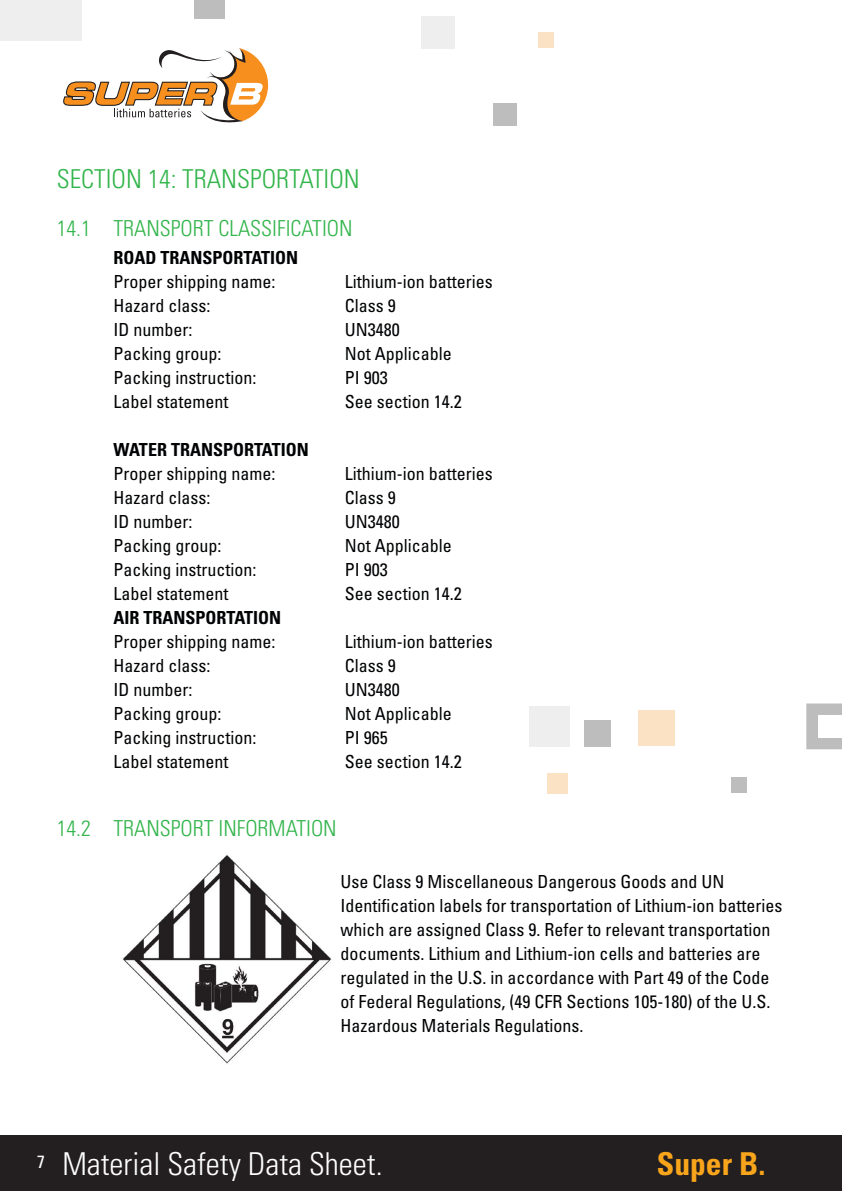
<style>
.page{position:relative;width:842px;height:1191px;background:#fff}
.page>*{position:absolute;margin:0;border:0;box-sizing:border-box;transform-origin:0 0}
.t1{font:300 condensed 31.6px "Univers LT Std";color:#fff}
.t2{font:700 condensed 31.6px "Univers LT Std";color:#f9a51b}
.Heading_2_zonder_nummers{font:300 condensed 26px "Univers LT Std";color:#31b44a}
.Heading_2_zonder_nummers-2{font:300 condensed 22px "Univers LT Std";color:#31b44a}
.t3{font:condensed 18px/24px "Univers LT Std";color:#010203}
.t4{font:700 condensed 18px "Univers LT Std";color:#010203}
</style>
<div class="page">
<div style="left:0;top:1135px;width:842px;height:56px;background:#231f20"></div>
<div style="left:493px;top:103px;width:23px;height:23px;background:#bdbdbd"></div>
<div style="left:538px;top:32px;width:16px;height:16px;background:#fce2c4"></div>
<div style="left:421px;top:17px;width:34px;height:32px;background:#eee"></div>
<svg style="left:806px;top:703px;width:36px;height:46px"></svg>
<div style="left:818px;top:715px;width:23px;height:23px;background:#fff"></div>
<div style="left:584px;top:720px;width:27px;height:27px;background:#bdbdbd"></div>
<div style="left:547px;top:774px;width:21px;height:20px;background:#fce2c4"></div>
<div style="left:529px;top:706px;width:41px;height:41px;background:#eee"></div>
<div style="left:0;top:0;width:41px;height:40px;background:#eee"></div>
<div style="left:41px;top:0;width:41px;height:40px;background:#eee"></div>
<div style="left:194px;top:0;width:31px;height:18px;background:#bdbdbd"></div>
<div style="left:639px;top:710px;width:36px;height:36px;background:#fce2c4"></div>
<div style="left:731px;top:777px;width:15px;height:16px;background:#bdbdbd"></div>
<svg style="left:63px;top:48px;width:205px;height:74px"></svg>
<img style="left:122px;top:855px;width:210px;height:209px">
<p class="Heading_2_zonder_nummers" style="left:57px;top:163px;width:305px">SECTION 14: TRANSPORTATION</p>
<p class="Heading_2_zonder_nummers-2" style="left:57px;top:215px;width:297px">14.1 TRANSPORT CLASSIFICATION</p>
<p class="t4" style="left:113px;top:247px;width:186px">ROAD TRANSPORTATION</p>
<p class="t3" style="left:113px;top:269px;width:163px">Proper shipping name:</p>
<p class="t3" style="left:345px;top:269px;width:149px">Lithium-ion batteries</p>
<p class="t3" style="left:113px;top:293px;width:98px">Hazard class:</p>
<p class="t3" style="left:345px;top:293px;width:52px">Class 9</p>
<p class="t3" style="left:113px;top:317px;width:80px">ID number:</p>
<p class="t3" style="left:345px;top:317px;width:56px">UN3480</p>
<p class="t3" style="left:113px;top:341px;width:109px">Packing group:</p>
<p class="t3" style="left:345px;top:341px;width:108px">Not Applicable</p>
<p class="t3" style="left:113px;top:365px;width:144px">Packing instruction:</p>
<p class="t3" style="left:345px;top:365px;width:44px">PI 903</p>
<p class="t3" style="left:113px;top:389px;width:116px">Label statement</p>
<p class="t3" style="left:345px;top:389px;width:118px">See section 14.2</p>
<p class="t4" style="left:113px;top:439px;width:197px">WATER TRANSPORTATION</p>
<p class="t3" style="left:113px;top:461px;width:163px">Proper shipping name:</p>
<p class="t3" style="left:345px;top:461px;width:149px">Lithium-ion batteries</p>
<p class="t3" style="left:113px;top:485px;width:98px">Hazard class:</p>
<p class="t3" style="left:345px;top:485px;width:52px">Class 9</p>
<p class="t3" style="left:113px;top:509px;width:80px">ID number:</p>
<p class="t3" style="left:345px;top:509px;width:56px">UN3480</p>
<p class="t3" style="left:113px;top:533px;width:109px">Packing group:</p>
<p class="t3" style="left:345px;top:533px;width:108px">Not Applicable</p>
<p class="t3" style="left:113px;top:557px;width:144px">Packing instruction:</p>
<p class="t3" style="left:345px;top:557px;width:44px">PI 903</p>
<p class="t3" style="left:113px;top:581px;width:116px">Label statement</p>
<p class="t3" style="left:345px;top:581px;width:118px">See section 14.2</p>
<p class="t4" style="left:113px;top:607px;width:169px">AIR TRANSPORTATION</p>
<p class="t3" style="left:113px;top:629px;width:163px">Proper shipping name:</p>
<p class="t3" style="left:345px;top:629px;width:149px">Lithium-ion batteries</p>
<p class="t3" style="left:113px;top:653px;width:98px">Hazard class:</p>
<p class="t3" style="left:345px;top:653px;width:52px">Class 9</p>
<p class="t3" style="left:113px;top:677px;width:80px">ID number:</p>
<p class="t3" style="left:345px;top:677px;width:56px">UN3480</p>
<p class="t3" style="left:113px;top:701px;width:109px">Packing group:</p>
<p class="t3" style="left:345px;top:701px;width:108px">Not Applicable</p>
<p class="t3" style="left:113px;top:725px;width:144px">Packing instruction:</p>
<p class="t3" style="left:345px;top:725px;width:44px">PI 965</p>
<p class="t3" style="left:113px;top:749px;width:116px">Label statement</p>
<p class="t3" style="left:345px;top:749px;width:118px">See section 14.2</p>
<p class="Heading_2_zonder_nummers-2" style="left:57px;top:815px;width:282px">14.2 TRANSPORT INFORMATION</p>
<p class="t3" style="left:340px;top:869px;width:443px">Use Class 9 Miscellaneous Dangerous Goods and UN Identification labels for transportation of Lithium-ion batteries which are assigned Class 9. Refer to relevant transportation documents. Lithium and Lithium-ion cells and batteries are regulated in the U.S. in accordance with Part 49 of the Code of Federal Regulations, (49 CFR Sections 105-180) of the U.S.<br>Hazardous Materials Regulations.</p>
<h1 class="t1" style="left:37px;top:1144px;width:347px"><sup>7</sup> Material Safety Data Sheet.</h1>
<h1 class="t2" style="left:657px;top:1144px;width:110px">Super B.</h1>
</div>
